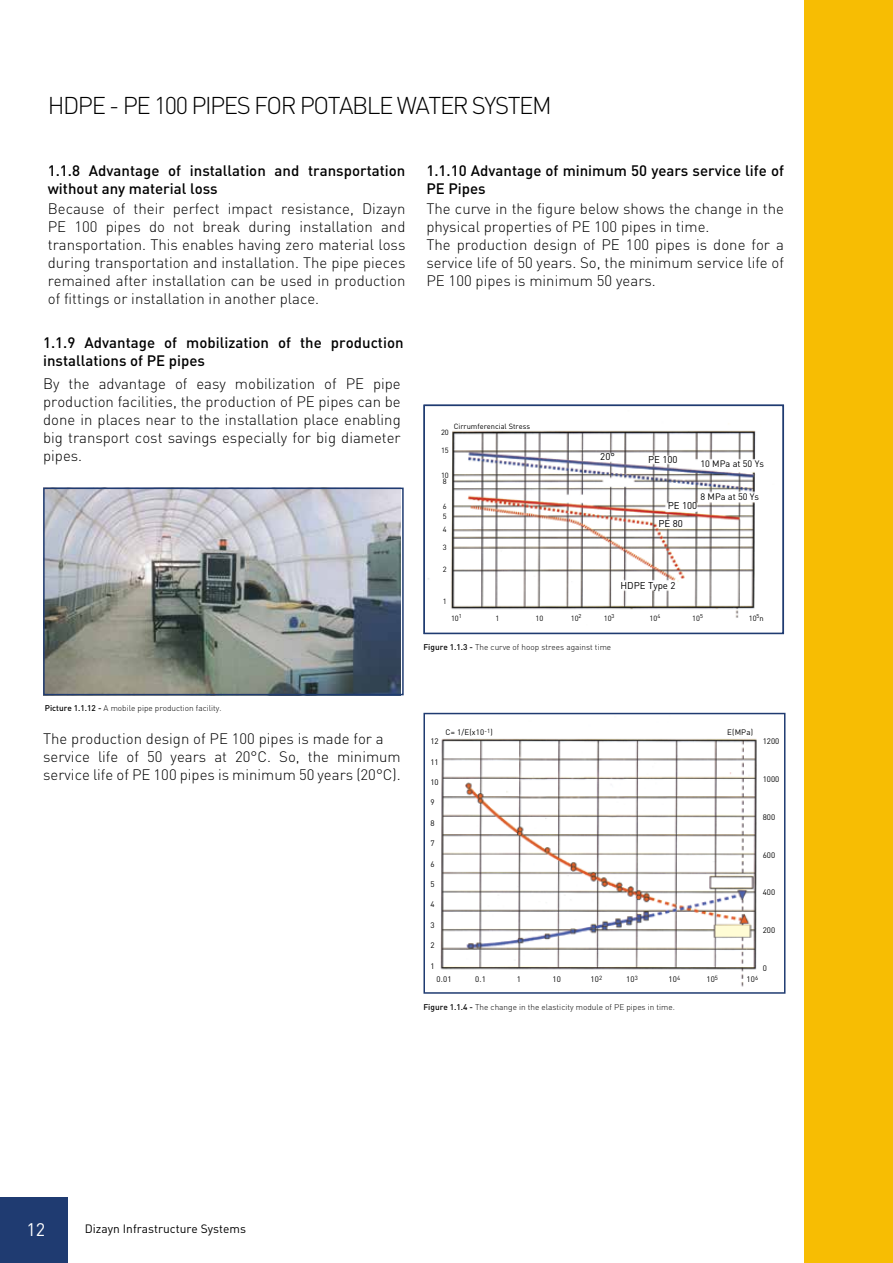
<style>
.page{position:relative;width:893px;height:1263px;background:#fff}
.page>*{position:absolute;margin:0;border:0;box-sizing:border-box;transform-origin:0 0}
.t1{font:24px "DINT Light";letter-spacing:-.06em;color:#000}
.t2{font:18px "DINT";color:#fff}
.t3{font:15px/18px "DINT Light";color:#000;text-align:justify}
.t4{font:15px/18px "DINT Medium";color:#000}
.t5{font:12px "DINT";color:#000}
.t6{font:9.75px "DINT";color:#000}
.t7{font:9.3px "DINT";color:#000}
.t8{font:8.25px "DINT Light";color:#000}
.t9{font:7.95px "DINT";color:#000}
.t10{font:7.5px "DINT";color:#000}
.s1{font-family:"DINT Medium"}
</style>
<div class="page">
<div style="left:0;top:1197px;width:68px;height:66px;background:#1f3b71"></div>
<div style="left:805px;top:0;width:88px;height:1263px;background:#f7bd03"></div>
<img style="left:440px;top:738px;width:317px;height:249px">
<div style="left:423px;top:713px;width:362px;height:281px;border:2px solid #1f3b71"></div>
<img style="left:46px;top:491px;width:355px;height:201px">
<img style="left:428px;top:430px;width:328px;height:188px">
<div style="left:423px;top:405px;width:361px;height:229px;border:2px solid #1f3b71"></div>
<div style="left:43px;top:488px;width:361px;height:207px;border:2px solid #1f3b71"></div>
<h1 class="t1" style="left:48px;top:90px;width:505px">HDPE - PE 100 PIPES FOR POTABLE WATER SYSTEM</h1>
<p class="t4" style="left:48px;top:161px;width:359px">1.1.8 Advantage of installation and transportation without any material loss</p>
<p class="t4" style="left:426px;top:161px;width:359px">1.1.10 Advantage of minimum 50 years service life of<br>PE Pipes</p>
<p class="t3" style="left:48px;top:199px;width:359px">Because of their perfect impact resistance, Dizayn PE 100 pipes do not break during installation and transportation. This enables having zero material loss during transportation and installation. The pipe pieces remained after installation can be used in production of fittings or installation in another place.</p>
<p class="t4" style="left:43px;top:333px;width:362px">1.1.9 Advantage of mobilization of the production installations of PE pipes</p>
<p class="t3" style="left:43px;top:375px;width:359px">By the advantage of easy mobilization of PE pipe production facilities, the production of PE pipes can be done in places near to the installation place enabling big transport cost savings especially for big diameter pipes.</p>
<p class="t3" style="left:426px;top:199px;width:359px;text-align:left">The curve in the figure below shows the change in the physical properties of PE 100 pipes in time.<br>The production design of PE 100 pipes is done for a service life of 50 years. So, the minimum service life of PE 100 pipes is minimum 50 years.</p>
<p class="t10" style="left:454px;top:421px;width:78px">Cirrumferencial Stress</p>
<p class="t10" style="left:441px;top:428px;width:9px">20</p>
<p class="t10" style="left:441px;top:446px;width:9px">15</p>
<p class="t10" style="left:441px;top:470px;width:9px">10</p>
<p class="t10" style="left:443px;top:477px;width:5px">8</p>
<p class="t10" style="left:443px;top:501px;width:5px">6</p>
<p class="t10" style="left:443px;top:512px;width:5px">5</p>
<p class="t10" style="left:443px;top:525px;width:5px">4</p>
<p class="t10" style="left:443px;top:543px;width:5px">3</p>
<p class="t10" style="left:443px;top:564px;width:5px">2</p>
<p class="t10" style="left:443px;top:597px;width:5px">1</p>
<p class="t6" style="left:600px;top:451px;width:16px">20°</p>
<p class="t6" style="left:648px;top:453px;width:31px">PE 100</p>
<p class="t7" style="left:700px;top:458px;width:65px">10 MPa at 50 Ys</p>
<p class="t7" style="left:700px;top:490px;width:60px">8 MPa at 50 Ys</p>
<p class="t6" style="left:668px;top:499px;width:31px">PE 100</p>
<p class="t6" style="left:658px;top:517px;width:26px">PE 80</p>
<p class="t6" style="left:620px;top:579px;width:57px">HDPE Type 2</p>
<p class="t10" style="left:451px;top:613px;width:12px">10<sup>1</sup></p>
<p class="t10" style="left:571px;top:613px;width:12px">10<sup>2</sup></p>
<p class="t10" style="left:604px;top:613px;width:12px">10<sup>3</sup></p>
<p class="t10" style="left:650px;top:613px;width:12px">10<sup>4</sup></p>
<p class="t10" style="left:692px;top:613px;width:12px">10<sup>5</sup></p>
<p class="t10" style="left:749px;top:613px;width:16px">10<sup>5</sup>n</p>
<p class="t10" style="left:536px;top:613px;width:9px">10</p>
<p class="t10" style="left:495px;top:613px;width:5px">1</p>
<p class="t8" style="left:423px;top:642px;width:189px"><span class="s1">Figure 1.1.3 -</span> The curve of hoop strees against time</p>
<p class="t8" style="left:45px;top:703px;width:178px"><span class="s1">Picture 1.1.12 -</span> A mobile pipe production facility.</p>
<p class="t3" style="left:43px;top:730px;width:359px;text-align:left">The production design of PE 100 pipes is made for a service life of 50 years at 20°C. So, the minimum service life of PE 100 pipes is minimum 50 years (20°C).</p>
<p class="t9" style="left:445px;top:727px;width:49px">C= 1/E(x10<sup>-1</sup>)</p>
<p class="t9" style="left:727px;top:727px;width:27px">E(MPa)</p>
<p class="t9" style="left:430px;top:736px;width:10px">12</p>
<p class="t9" style="left:430px;top:757px;width:10px">11</p>
<p class="t9" style="left:430px;top:777px;width:10px">10</p>
<p class="t9" style="left:430px;top:798px;width:6px">9</p>
<p class="t9" style="left:430px;top:818px;width:6px">8</p>
<p class="t9" style="left:430px;top:838px;width:6px">7</p>
<p class="t9" style="left:430px;top:859px;width:6px">6</p>
<p class="t9" style="left:430px;top:879px;width:6px">5</p>
<p class="t9" style="left:430px;top:899px;width:6px">4</p>
<p class="t9" style="left:430px;top:920px;width:6px">3</p>
<p class="t9" style="left:430px;top:940px;width:6px">2</p>
<p class="t9" style="left:430px;top:961px;width:6px">1</p>
<p class="t9" style="left:763px;top:736px;width:18px">1200</p>
<p class="t9" style="left:763px;top:774px;width:18px">1000</p>
<p class="t9" style="left:763px;top:812px;width:14px">800</p>
<p class="t9" style="left:763px;top:850px;width:14px">600</p>
<p class="t9" style="left:763px;top:887px;width:14px">400</p>
<p class="t9" style="left:763px;top:925px;width:14px">200</p>
<p class="t9" style="left:763px;top:963px;width:6px">0</p>
<p class="t9" style="left:437px;top:974px;width:17px">0.01</p>
<p class="t9" style="left:475px;top:974px;width:12px">0.1</p>
<p class="t9" style="left:517px;top:974px;width:6px">1</p>
<p class="t9" style="left:552px;top:974px;width:10px">10</p>
<p class="t9" style="left:590px;top:974px;width:13px">10<sup>2</sup></p>
<p class="t9" style="left:626px;top:974px;width:13px">10<sup>3</sup></p>
<p class="t9" style="left:668px;top:974px;width:13px">10<sup>4</sup></p>
<p class="t9" style="left:706px;top:974px;width:13px">10<sup>5</sup></p>
<p class="t9" style="left:746px;top:974px;width:13px">10<sup>6</sup></p>
<p class="t8" style="left:423px;top:1002px;width:253px"><span class="s1">Figure 1.1.4 -</span> The change in the elasticity module of PE pipes in time.</p>
<p class="t2" style="left:27px;top:1218px;width:20px">12</p>
<p class="t5" style="left:85px;top:1221px;width:163px">Dizayn Infrastructure Systems</p>
</div>
